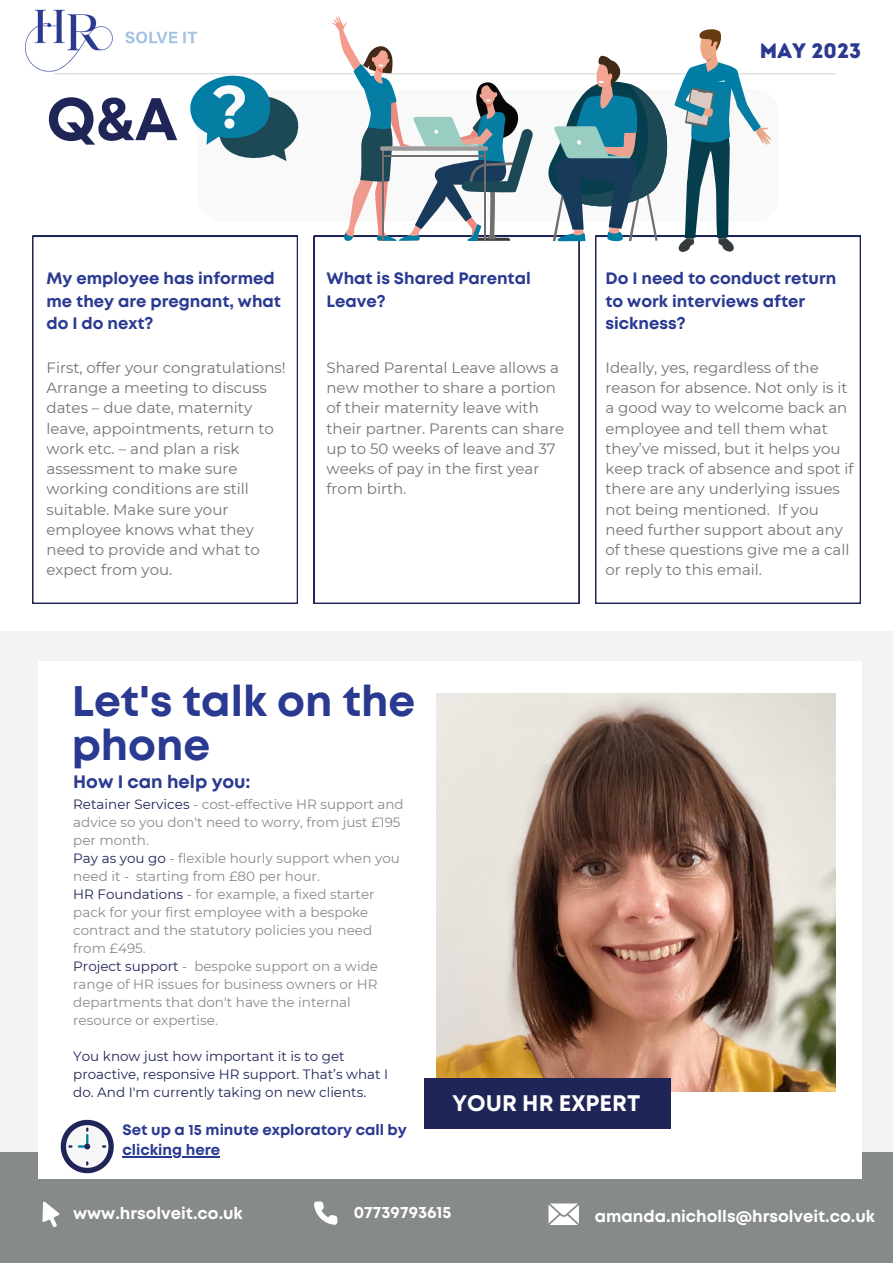
<style>
.page{position:relative;width:893px;height:1264px;background:#fff}
.page>*{position:absolute;margin:0;border:0;box-sizing:border-box;transform-origin:0 0}
.t1{font:700 60px "Mont";color:#202558}
.t2{font:700 42.75px/43.8px "Mont";color:#2a3a91}
.t3{font:700 22.5px "Mont";color:#fff}
.t4{font:21px "Intro Rust Base";color:#2a3a91}
.t5{font:700 18px "Mont";color:#2a3a91}
.t6{font:700 16.5px/22.5px "Mont";color:#2a3a91}
.t7{font:700 16.5px "Mont";color:#fff}
.t8{font:15px/20.2px "Montserrat";color:#737373}
.t9{font:700 15px/20.2px "Mont";color:#2a3a91}
.t10{font:13.5px/18px "Montserrat";color:#878a8b}
.t11{font:13.5px/18px "Montserrat";color:#202558}
.s1{color:#202558}
</style>
<div class="page">
<hr style="left:54px;top:73px;width:780px;height:1px;background:#d9d9d9">
<div style="left:0;top:631px;width:892px;height:522px;background:#f3f3f4"></div>
<div style="left:0;top:1151px;width:892px;height:111px;background:#878a8b"></div>
<div style="left:38px;top:661px;width:823px;height:517px;background:#fff"></div>
<svg style="left:61px;top:1119px;width:53px;height:54px"></svg>
<img style="left:436px;top:693px;width:399px;height:398px">
<hr style="left:122px;top:1156px;width:98px;height:1px;background:#2a3a91">
<div style="left:424px;top:1078px;width:247px;height:50px;background:#202558"></div>
<svg style="left:32px;top:236px;width:266px;height:367px"></svg>
<svg style="left:314px;top:236px;width:265px;height:367px"></svg>
<svg style="left:595px;top:236px;width:265px;height:367px"></svg>
<svg style="left:543px;top:29px;width:228px;height:223px"></svg>
<svg style="left:190px;top:76px;width:74px;height:50px"></svg>
<svg style="left:314px;top:1201px;width:23px;height:23px"></svg>
<svg style="left:42px;top:1201px;width:18px;height:26px"></svg>
<svg style="left:548px;top:1203px;width:31px;height:21px"></svg>
<svg style="left:331px;top:16px;width:202px;height:225px"></svg>
<hr style="left:484px;top:150px;width:2px;height:91px;background:#706f6f">
<svg style="left:197px;top:89px;width:581px;height:132px"></svg>
<img style="left:24px;top:9px;width:194px;height:66px">
<h1 class="t1" style="left:46px;top:97px;width:133px">Q&amp;A</h1>
<h3 class="t4" style="left:759px;top:38px;width:103px">May 2023</h3>
<p class="t6" style="left:46px;top:268px;width:236px">My employee has informed me they are pregnant, what do I do next?</p>
<p class="t8" style="left:46px;top:357px;width:241px">First, offer your congratulations!<br>Arrange a meeting to discuss dates – due date, maternity leave, appointments, return to work etc. – and plan a risk assessment to make sure working conditions are still suitable. Make sure your employee knows what they need to provide and what to expect from you.</p>
<p class="t6" style="left:326px;top:268px;width:206px">What is Shared Parental<br>Leave?</p>
<p class="t8" style="left:326px;top:357px;width:239px">Shared Parental Leave allows a new mother to share a portion of their maternity leave with their partner. Parents can share up to 50 weeks of leave and 37 weeks of pay in the first year from birth.</p>
<p class="t6" style="left:605px;top:268px;width:232px">Do I need to conduct return to work interviews after sickness?</p>
<p class="t8" style="left:605px;top:357px;width:249px">Ideally, yes, regardless of the reason for absence. Not only is it a good way to welcome back an employee and tell them what they’ve missed, but it helps you keep track of absence and spot if there are any underlying issues not being mentioned. If you need further support about any of these questions give me a call or reply to this email.</p>
<h2 class="t2" style="left:72px;top:682px;width:345px">Let's talk on the phone</h2>
<p class="t5" style="left:73px;top:775px;width:179px">How I can help you:</p>
<p class="t10" style="left:73px;top:794px;width:332px"><span class="s1">Retainer Services</span> - cost-effective HR support and advice so you don't need to worry, from just £195 per month.<br><span class="s1">Pay as you go</span> - flexible hourly support when you need it - starting from £80 per hour.<br><span class="s1">HR Foundations</span> - for example, a fixed starter pack for your first employee with a bespoke contract and the statutory policies you need from £495.<br><span class="s1">Project support</span> - bespoke support on a wide range of HR issues for business owners or HR departments that don't have the internal resource or expertise.</p>
<p class="t11" style="left:73px;top:1046px;width:316px">You know just how important it is to get proactive, responsive HR support. That’s what I do. And I'm currently taking on new clients.</p>
<p class="t9" style="left:122px;top:1120px;width:286px">Set up a 15 minute exploratory call by clicking here</p>
<h3 class="t3" style="left:452px;top:1094px;width:190px">YOUR HR EXPERT</h3>
<p class="t7" style="left:73px;top:1206px;width:171px">www.hrsolveit.co.uk</p>
<p class="t7" style="left:354px;top:1205px;width:99px">07739793615</p>
<p class="t7" style="left:594px;top:1210px;width:282px">amanda.nicholls@hrsolveit.co.uk</p>
</div>
